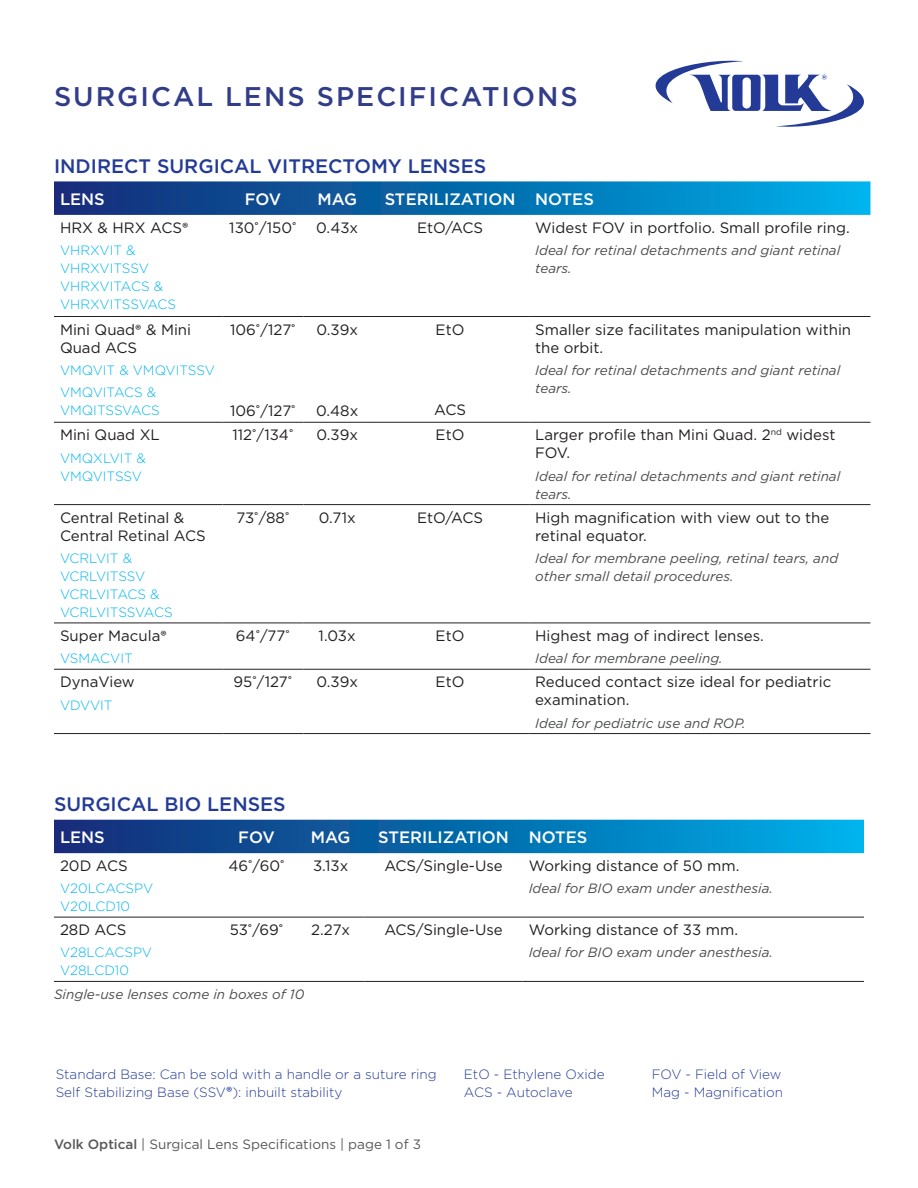
<style>
.page{position:relative;width:918px;height:1188px;background:#fff}
.page>*{position:absolute;margin:0;border:0;box-sizing:border-box;transform-origin:0 0}
.t1{font:500 27px "Gotham";letter-spacing:.075em;color:#313d89}
.t2{font:500 19.5px "Gotham";color:#233b96}
.t3{font:500 16.5px "Gotham";color:#fff}
.t4{font:15px/18px "Gotham";color:#231f20}
.t5{font:italic 13.5px/18px "Gotham";color:#4b4c4d}
.t6{font:300 13.5px/18px "Gotham";color:#00b6ef}
.t7{font:300 13.5px/18px "Gotham";color:#233b96}
.t8{font:13.5px "Gotham";color:#57585a}
.s1{font-family:"Myriad Pro"}
.s2{font-family:"Myriad Pro";font-weight:400;font-size:15px}
.s3{font-weight:500}
</style>
<div class="page">
<svg style="left:656px;top:61px;width:208px;height:66px"></svg>
<svg style="left:54px;top:181px;width:816px;height:34px;background:#0b6dae"></svg>
<hr style="left:54px;top:316px;width:168px;height:1px;background:#231f20">
<hr style="left:222px;top:316px;width:81px;height:1px;background:#231f20">
<hr style="left:303px;top:316px;width:68px;height:1px;background:#231f20">
<hr style="left:371px;top:316px;width:158px;height:1px;background:#231f20">
<hr style="left:529px;top:316px;width:341px;height:1px;background:#231f20">
<hr style="left:54px;top:422px;width:168px;height:1px;background:#231f20">
<hr style="left:222px;top:422px;width:81px;height:1px;background:#231f20">
<hr style="left:303px;top:422px;width:68px;height:1px;background:#231f20">
<hr style="left:371px;top:422px;width:158px;height:1px;background:#231f20">
<hr style="left:529px;top:422px;width:341px;height:1px;background:#231f20">
<hr style="left:54px;top:504px;width:168px;height:1px;background:#231f20">
<hr style="left:222px;top:504px;width:81px;height:1px;background:#231f20">
<hr style="left:303px;top:504px;width:68px;height:1px;background:#231f20">
<hr style="left:371px;top:504px;width:158px;height:1px;background:#231f20">
<hr style="left:529px;top:504px;width:341px;height:1px;background:#231f20">
<hr style="left:54px;top:623px;width:168px;height:1px;background:#231f20">
<hr style="left:222px;top:623px;width:81px;height:1px;background:#231f20">
<hr style="left:303px;top:623px;width:68px;height:1px;background:#231f20">
<hr style="left:371px;top:623px;width:158px;height:1px;background:#231f20">
<hr style="left:529px;top:623px;width:341px;height:1px;background:#231f20">
<hr style="left:54px;top:669px;width:168px;height:1px;background:#231f20">
<hr style="left:222px;top:669px;width:81px;height:1px;background:#231f20">
<hr style="left:303px;top:669px;width:68px;height:1px;background:#231f20">
<hr style="left:371px;top:669px;width:158px;height:1px;background:#231f20">
<hr style="left:529px;top:669px;width:341px;height:1px;background:#231f20">
<hr style="left:54px;top:733px;width:168px;height:1px;background:#231f20">
<hr style="left:222px;top:733px;width:81px;height:1px;background:#231f20">
<hr style="left:303px;top:733px;width:68px;height:1px;background:#231f20">
<hr style="left:371px;top:733px;width:158px;height:1px;background:#231f20">
<hr style="left:529px;top:733px;width:341px;height:1px;background:#231f20">
<svg style="left:54px;top:820px;width:810px;height:33px;background:#076bad"></svg>
<hr style="left:54px;top:917px;width:162px;height:1px;background:#231f20">
<hr style="left:216px;top:917px;width:81px;height:1px;background:#231f20">
<hr style="left:297px;top:917px;width:67px;height:1px;background:#231f20">
<hr style="left:364px;top:917px;width:159px;height:1px;background:#231f20">
<hr style="left:523px;top:917px;width:341px;height:1px;background:#231f20">
<hr style="left:54px;top:981px;width:162px;height:1px;background:#231f20">
<hr style="left:216px;top:981px;width:81px;height:1px;background:#231f20">
<hr style="left:297px;top:981px;width:67px;height:1px;background:#231f20">
<hr style="left:364px;top:981px;width:159px;height:1px;background:#231f20">
<hr style="left:523px;top:981px;width:341px;height:1px;background:#231f20">
<h1 class="t1" style="left:54px;top:79px;width:525px">SURGICAL LENS SPECIFICATIONS</h1>
<h2 class="t2" style="left:54px;top:153px;width:434px">INDIRECT SURGICAL VITRECTOMY LENSES</h2>
<p class="t3" style="left:60px;top:188px;width:46px">LENS</p>
<p class="t3" style="left:245px;top:188px;width:38px">FOV</p>
<p class="t3" style="left:317px;top:188px;width:41px">MAG</p>
<p class="t3" style="left:385px;top:188px;width:211px">STERILIZATION NOTES</p>
<p class="t4" style="left:60px;top:218px;width:130px">HRX &amp; HRX ACS<span class="s1">®</span></p>
<p class="t6" style="left:60px;top:241px;width:118px">VHRXVIT &amp;<br>VHRXVITSSV<br>VHRXVITACS &amp;<br>VHRXVITSSVACS</p>
<p class="t4" style="left:229px;top:218px;width:69px">130<span class="s1">˚</span>/150<span class="s1">˚</span></p>
<p class="t4" style="left:316px;top:218px;width:43px">0.43x</p>
<p class="t4" style="left:417px;top:218px;width:67px">EtO/ACS</p>
<p class="t4" style="left:535px;top:218px;width:316px">Widest FOV in portfolio. Small profile ring.</p>
<p class="t5" style="left:535px;top:241px;width:307px">Ideal for retinal detachments and giant retinal tears.</p>
<p class="t4" style="left:60px;top:320px;width:133px">Mini Quad<span class="s1">®</span> &amp; Mini<br>Quad ACS</p>
<p class="t6" style="left:60px;top:359px;width:156px;line-height:22.4px">VMQVIT &amp; VMQVITSSV<br>VMQVITACS &amp;</p>
<p class="t6" style="left:60px;top:401px;width:101px">VMQITSSVACS</p>
<p class="t4" style="left:60px;top:426px;width:101px">Mini Quad XL</p>
<p class="t6" style="left:60px;top:448px;width:87px">VMQXLVIT &amp;<br>VMQVITSSV</p>
<p class="t4" style="left:60px;top:508px;width:147px">Central Retinal &amp;<br>Central Retinal ACS</p>
<p class="t6" style="left:60px;top:549px;width:114px">VCRLVIT &amp;<br>VCRLVITSSV<br>VCRLVITACS &amp;<br>VCRLVITSSVACS</p>
<p class="t4" style="left:60px;top:626px;width:108px">Super Macula<span class="s1">®</span></p>
<p class="t6" style="left:60px;top:649px;width:74px">VSMACVIT</p>
<p class="t4" style="left:60px;top:673px;width:76px">DynaView</p>
<p class="t6" style="left:60px;top:695px;width:54px">VDVVIT</p>
<p class="t4" style="left:230px;top:320px;width:67px">106<span class="s1">˚</span>/127<span class="s1">˚</span></p>
<p class="t4" style="left:316px;top:320px;width:43px">0.39x</p>
<p class="t4" style="left:230px;top:402px;width:67px">106<span class="s1">˚</span>/127<span class="s1">˚</span></p>
<p class="t4" style="left:316px;top:402px;width:44px">0.48x</p>
<p class="t4" style="left:436px;top:320px;width:30px">EtO</p>
<p class="t4" style="left:434px;top:400px;width:33px">ACS</p>
<p class="t4" style="left:535px;top:320px;width:318px">Smaller size facilitates manipulation within the orbit.</p>
<p class="t5" style="left:535px;top:361px;width:307px">Ideal for retinal detachments and giant retinal tears.</p>
<p class="t4" style="left:232px;top:426px;width:63px">112<span class="s1">˚</span>/134<span class="s1">˚</span></p>
<p class="t4" style="left:316px;top:426px;width:43px">0.39x</p>
<p class="t4" style="left:436px;top:426px;width:30px">EtO</p>
<p class="t4" style="left:535px;top:426px;width:302px">Larger profile than Mini Quad. 2<sup>nd</sup> widest<br>FOV.</p>
<p class="t5" style="left:535px;top:467px;width:307px">Ideal for retinal detachments and giant retinal tears.</p>
<p class="t4" style="left:236px;top:508px;width:55px">73<span class="s1">˚</span>/88<span class="s1">˚</span></p>
<p class="t4" style="left:319px;top:508px;width:38px">0.71x</p>
<p class="t4" style="left:417px;top:508px;width:67px">EtO/ACS</p>
<p class="t4" style="left:535px;top:508px;width:296px">High magnification with view out to the retinal equator.</p>
<p class="t5" style="left:535px;top:549px;width:305px">Ideal for membrane peeling, retinal tears, and other small detail procedures.</p>
<p class="t4" style="left:236px;top:626px;width:56px">64<span class="s1">˚</span>/77<span class="s1">˚</span></p>
<p class="t4" style="left:319px;top:626px;width:39px">1.03x</p>
<p class="t4" style="left:436px;top:626px;width:30px">EtO</p>
<p class="t4" style="left:535px;top:626px;width:230px">Highest mag of indirect lenses.</p>
<p class="t5" style="left:535px;top:649px;width:189px">Ideal for membrane peeling.</p>
<p class="t4" style="left:234px;top:673px;width:60px">95<span class="s1">˚</span>/127<span class="s1">˚</span></p>
<p class="t4" style="left:316px;top:673px;width:43px">0.39x</p>
<p class="t4" style="left:436px;top:673px;width:30px">EtO</p>
<p class="t4" style="left:535px;top:673px;width:298px">Reduced contact size ideal for pediatric examination.</p>
<p class="t5" style="left:535px;top:713px;width:212px">Ideal for pediatric use and ROP.</p>
<h2 class="t2" style="left:54px;top:791px;width:233px">SURGICAL BIO LENSES</h2>
<p class="t3" style="left:60px;top:826px;width:46px">LENS</p>
<p class="t3" style="left:238px;top:826px;width:38px">FOV</p>
<p class="t3" style="left:311px;top:826px;width:41px">MAG</p>
<p class="t3" style="left:378px;top:826px;width:211px">STERILIZATION NOTES</p>
<p class="t4" style="left:60px;top:856px;width:69px">20D ACS</p>
<p class="t6" style="left:60px;top:879px;width:95px">V20LCACSPV<br>V20LCD10</p>
<p class="t4" style="left:228px;top:856px;width:58px">46<span class="s1">˚</span>/60<span class="s1">˚</span></p>
<p class="t4" style="left:313px;top:856px;width:37px">3.13x</p>
<p class="t4" style="left:384px;top:856px;width:120px">ACS/Single-Use</p>
<p class="t4" style="left:529px;top:856px;width:212px">Working distance of 50 mm.</p>
<p class="t5" style="left:529px;top:879px;width:246px">Ideal for BIO exam under anesthesia.</p>
<p class="t4" style="left:60px;top:920px;width:68px">28D ACS</p>
<p class="t6" style="left:60px;top:943px;width:94px">V28LCACSPV<br>V28LCD10</p>
<p class="t4" style="left:230px;top:920px;width:55px">53<span class="s1">˚</span>/69<span class="s1">˚</span></p>
<p class="t4" style="left:311px;top:920px;width:41px">2.27x</p>
<p class="t4" style="left:384px;top:920px;width:120px">ACS/Single-Use</p>
<p class="t4" style="left:529px;top:920px;width:211px">Working distance of 33 mm.</p>
<p class="t5" style="left:529px;top:943px;width:246px">Ideal for BIO exam under anesthesia.</p>
<p class="t5" style="left:54px;top:985px;width:252px">Single-use lenses come in boxes of 10</p>
<p class="t7" style="left:56px;top:1065px;width:383px">Standard Base: Can be sold with a handle or a suture ring<br>Self Stabilizing Base (SSV<span class="s2">®</span>): inbuilt stability</p>
<p class="t7" style="left:464px;top:1065px;width:142px">EtO - Ethylene Oxide<br>ACS - Autoclave</p>
<p class="t7" style="left:652px;top:1065px;width:133px">FOV - Field of View<br>Mag - Magnification</p>
<p class="t8" style="left:54px;top:1136px;width:368px"><span class="s3">Volk Optical</span> | Surgical Lens Specifications | page 1 of 3</p>
</div>
